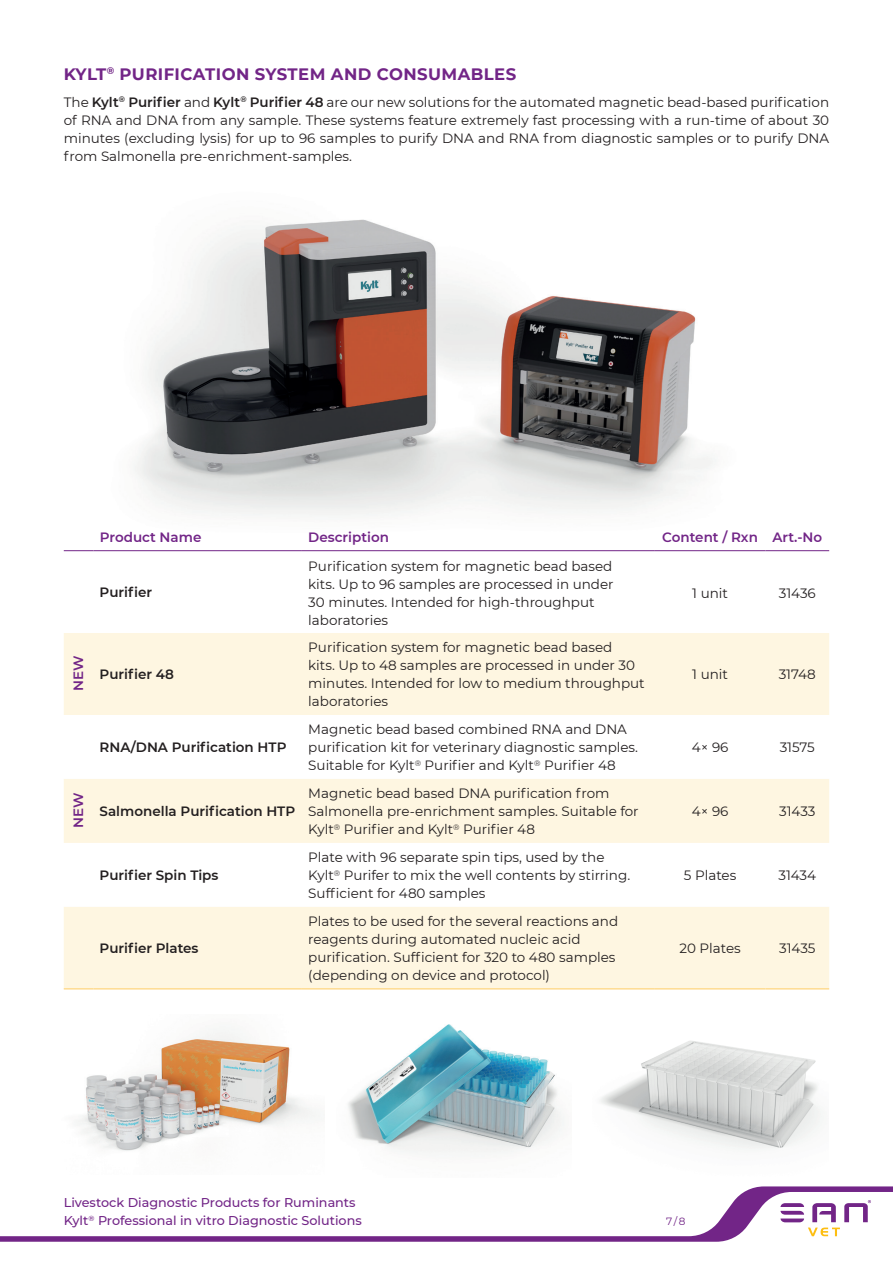
<style>
.page{position:relative;width:893px;height:1263px;background:#fff}
.page>*{position:absolute;margin:0;border:0;box-sizing:border-box;transform-origin:0 0}
.t1{font:700 16.5px "Montserrat";letter-spacing:.025em;color:#722587}
.t2{font:13.5px/18px "Montserrat";color:#231f20}
.t3{font:600 13.5px "Montserrat";color:#231f20}
.t4{font:600 13.5px "Montserrat";color:#722587}
.t5{font:500 12.75px/18px "Montserrat";color:#722587}
.t6{font:10.5px "Montserrat";color:#722587}
.s1{font-weight:600}
</style>
<div class="page">
<svg style="left:0;top:1186px;width:893px;height:56px"></svg>
<svg style="left:780px;top:1200px;width:91px;height:36px"></svg>
<img style="left:92px;top:219px;width:691px;height:333px">
<img style="left:78px;top:1030px;width:237px;height:121px">
<img style="left:348px;top:1024px;width:216px;height:129px">
<img style="left:600px;top:1041px;width:222px;height:108px">
<svg style="left:64px;top:633px;width:765px;height:355px;fill:#fef6e1"></svg>
<hr style="left:655px;top:988px;width:110px;height:1px;background:#fedb90">
<hr style="left:765px;top:988px;width:64px;height:1px;background:#fedb90">
<hr style="left:64px;top:988px;width:30px;height:1px;background:#fedb90">
<hr style="left:94px;top:988px;width:208px;height:1px;background:#fedb90">
<hr style="left:302px;top:988px;width:353px;height:1px;background:#fedb90">
<hr style="left:64px;top:550px;width:30px;height:1px;background:#722587">
<hr style="left:94px;top:550px;width:208px;height:1px;background:#722587">
<hr style="left:302px;top:550px;width:353px;height:1px;background:#722587">
<hr style="left:655px;top:550px;width:110px;height:1px;background:#722587">
<hr style="left:765px;top:550px;width:64px;height:1px;background:#722587">
<p class="t1" style="left:64px;top:62px;width:454px">KYLT<sup>®</sup> PURIFICATION SYSTEM AND CONSUMABLES</p>
<p class="t2" style="left:64px;top:92px;width:767px;text-align:justify">The <span class="s1">Kylt</span><sup>®</sup> <span class="s1">Purifier</span> and <span class="s1">Kylt</span><sup>®</sup> <span class="s1">Purifier 48</span> are our new solutions for the automated magnetic bead-based purification of RNA and DNA from any sample. These systems feature extremely fast processing with a run-time of about 30 minutes (excluding lysis) for up to 96 samples to purify DNA and RNA from diagnostic samples or to purify DNA from Salmonella pre-enrichment-samples.</p>
<p class="t4" style="left:100px;top:528px;width:103px">Product Name</p>
<p class="t4" style="left:308px;top:528px;width:82px">Description</p>
<p class="t4" style="left:662px;top:528px;width:161px">Content / Rxn Art.-No</p>
<p class="t4" style="left:69px;top:691px;width:37px;rotate:-90deg">NEW</p>
<p class="t4" style="left:69px;top:827px;width:37px;rotate:-90deg">NEW</p>
<p class="t3" style="left:100px;top:583px;width:54px">Purifier</p>
<p class="t3" style="left:100px;top:665px;width:76px">Purifier 48</p>
<p class="t3" style="left:100px;top:738px;width:188px">RNA/DNA Purification HTP</p>
<p class="t3" style="left:100px;top:802px;width:197px">Salmonella Purification HTP</p>
<p class="t3" style="left:100px;top:866px;width:120px">Purifier Spin Tips</p>
<p class="t3" style="left:100px;top:939px;width:100px">Purifier Plates</p>
<p class="t2" style="left:308px;top:556px;width:307px">Purification system for magnetic bead based kits. Up to 96 samples are processed in under 30 minutes. Intended for high-throughput laboratories</p>
<p class="t2" style="left:308px;top:638px;width:338px">Purification system for magnetic bead based<br>kits. Up to 48 samples are processed in under 30 minutes. Intended for low to medium throughput laboratories</p>
<p class="t2" style="left:308px;top:720px;width:331px">Magnetic bead based combined RNA and DNA purification kit for veterinary diagnostic samples.<br>Suitable for Kylt<sup>®</sup> Purifier and Kylt<sup>®</sup> Purifier 48</p>
<p class="t2" style="left:308px;top:784px;width:332px">Magnetic bead based DNA purification from<br>Salmonella pre-enrichment samples. Suitable for<br>Kylt<sup>®</sup> Purifier and Kylt<sup>®</sup> Purifier 48</p>
<p class="t2" style="left:308px;top:848px;width:323px">Plate with 96 separate spin tips, used by the<br>Kylt<sup>®</sup> Purifer to mix the well contents by stirring.<br>Sufficient for 480 samples</p>
<p class="t2" style="left:308px;top:912px;width:311px">Plates to be used for the several reactions and reagents during automated nucleic acid purification. Sufficient for 320 to 480 samples (depending on device and protocol)</p>
<p class="t2" style="left:692px;top:583px;width:37px">1 unit</p>
<p class="t2" style="left:779px;top:583px;width:39px">31436</p>
<p class="t2" style="left:692px;top:665px;width:37px">1 unit</p>
<p class="t2" style="left:779px;top:665px;width:39px">31748</p>
<p class="t2" style="left:692px;top:738px;width:38px">4× 96</p>
<p class="t2" style="left:780px;top:738px;width:37px">31575</p>
<p class="t2" style="left:692px;top:802px;width:38px">4× 96</p>
<p class="t2" style="left:779px;top:802px;width:38px">31433</p>
<p class="t2" style="left:684px;top:866px;width:54px">5 Plates</p>
<p class="t2" style="left:778px;top:866px;width:39px">31434</p>
<p class="t2" style="left:679px;top:939px;width:63px">20 Plates</p>
<p class="t2" style="left:779px;top:939px;width:38px">31435</p>
<p class="t5" style="left:64px;top:1193px;width:300px">Livestock Diagnostic Products for Ruminants<br>Kylt<sup>®</sup> Professional in vitro Diagnostic Solutions</p>
<p class="t6" style="left:666px;top:1214px;width:21px">7 / 8</p>
</div>
